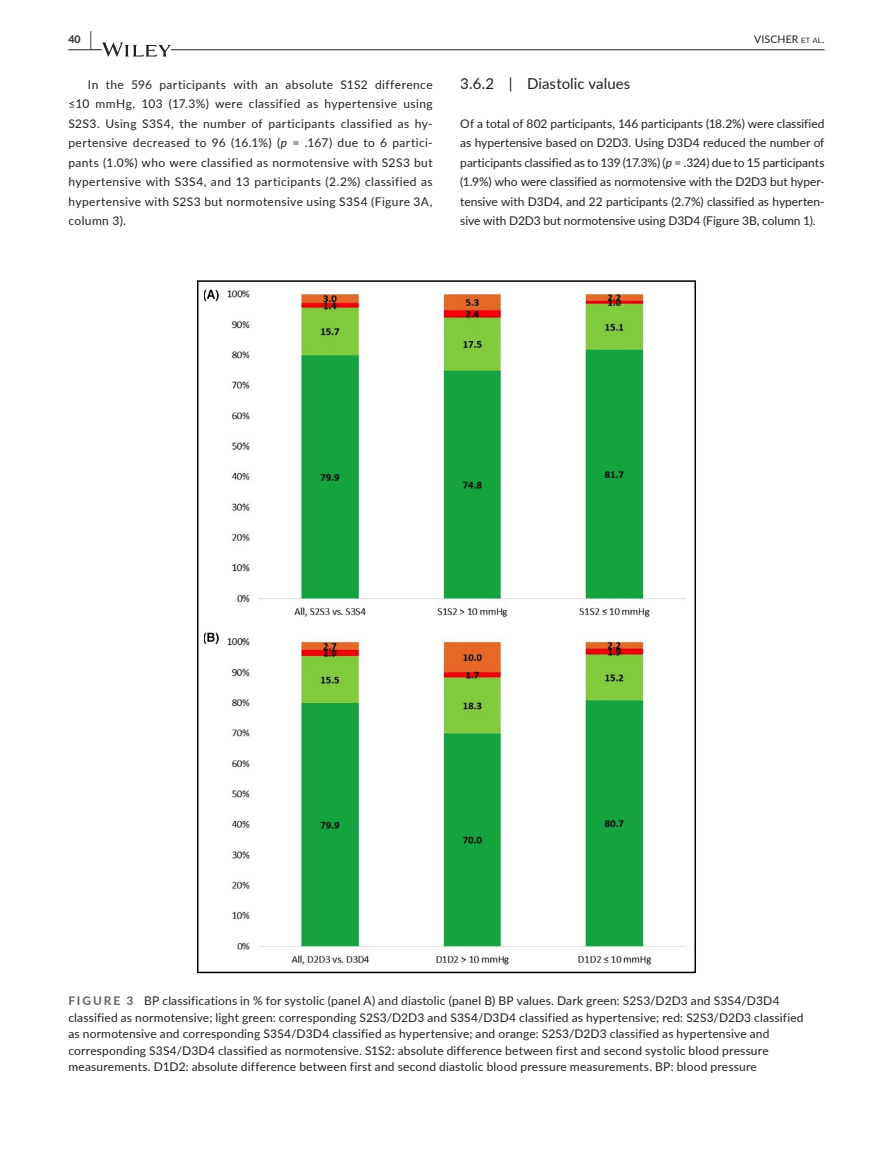
<style>
.page{position:relative;width:893px;height:1174px;background:#fff}
.page>*{position:absolute;margin:0;border:0;box-sizing:border-box;transform-origin:0 0}
.t1{font:15px "Lato";letter-spacing:.005em;color:#231f20}
.t2{font:12px/19.5px "Lato";letter-spacing:.015em;color:#231f20;text-align:justify}
.t3{font:10.5px "Lato";letter-spacing:.015em;color:#231f20}
.t4{font:700 10.5px "Lato";color:#231f20}
.s1{font-size:19.5px}
.s2{font-size:7.35px}
.s3{font-style:italic}
.s4{font-weight:700;color:#636366}
</style>
<div class="page">
<hr style="left:68px;top:49px;width:756px;height:1px;background:#231f20">
<svg style="left:102px;top:42px;width:69px;height:15px"></svg>
<img style="left:204px;top:289px;width:482px;height:676px">
<div style="left:197px;top:280px;width:499px;height:693px;border:2px solid #000"></div>
<p class="t4" style="left:68px;top:31px;width:25px">40 <span class="s1">|</span></p>
<p class="t3" style="left:754px;top:31px;width:72px">VISCHER <span class="s2">et al</span>.</p>
<p class="t2" style="left:68px;top:74px;width:366px;text-indent:20px">In the 596 participants with an absolute S1S2 difference ≤10 mmHg, 103 (17.3%) were classified as hypertensive using S2S3. Using S3S4, the number of participants classified as hy&shy;pertensive decreased to 96 (16.1%) (<span class="s3">p</span> = .167) due to 6 partici&shy;pants (1.0%) who were classified as normotensive with S2S3 but hypertensive with S3S4, and 13 participants (2.2%) classified as hypertensive with S2S3 but normotensive using S3S4 (Figure 3A, column 3).</p>
<p class="t1" style="left:460px;top:72px;width:172px">3.6.2 | Diastolic values</p>
<p class="t2" style="left:460px;top:113px;width:366px">Of a total of 802 participants, 146 participants (18.2%) were classified as hypertensive based on D2D3. Using D3D4 reduced the number of participants classified as to 139 (17.3%) (<span class="s3">p</span> = .324) due to 15 participants (1.9%) who were classified as normotensive with the D2D3 but hyper&shy;tensive with D3D4, and 22 participants (2.7%) classified as hyperten&shy;sive with D2D3 but normotensive using D3D4 (Figure 3B, column 1).</p>
<p class="t2" style="left:68px;top:992px;width:737px;line-height:16.5px;text-align:left"><span class="s4">FIGURE 3</span> BP classifications in % for systolic (panel A) and diastolic (panel B) BP values. Dark green: S2S3/D2D3 and S3S4/D3D4 classified as normotensive; light green: corresponding S2S3/D2D3 and S3S4/D3D4 classified as hypertensive; red: S2S3/D2D3 classified as normotensive and corresponding S3S4/D3D4 classified as hypertensive; and orange: S2S3/D2D3 classified as hypertensive and corresponding S3S4/D3D4 classified as normotensive. S1S2: absolute difference between first and second systolic blood pressure measurements. D1D2: absolute difference between first and second diastolic blood pressure measurements. BP: blood pressure</p>
</div>
